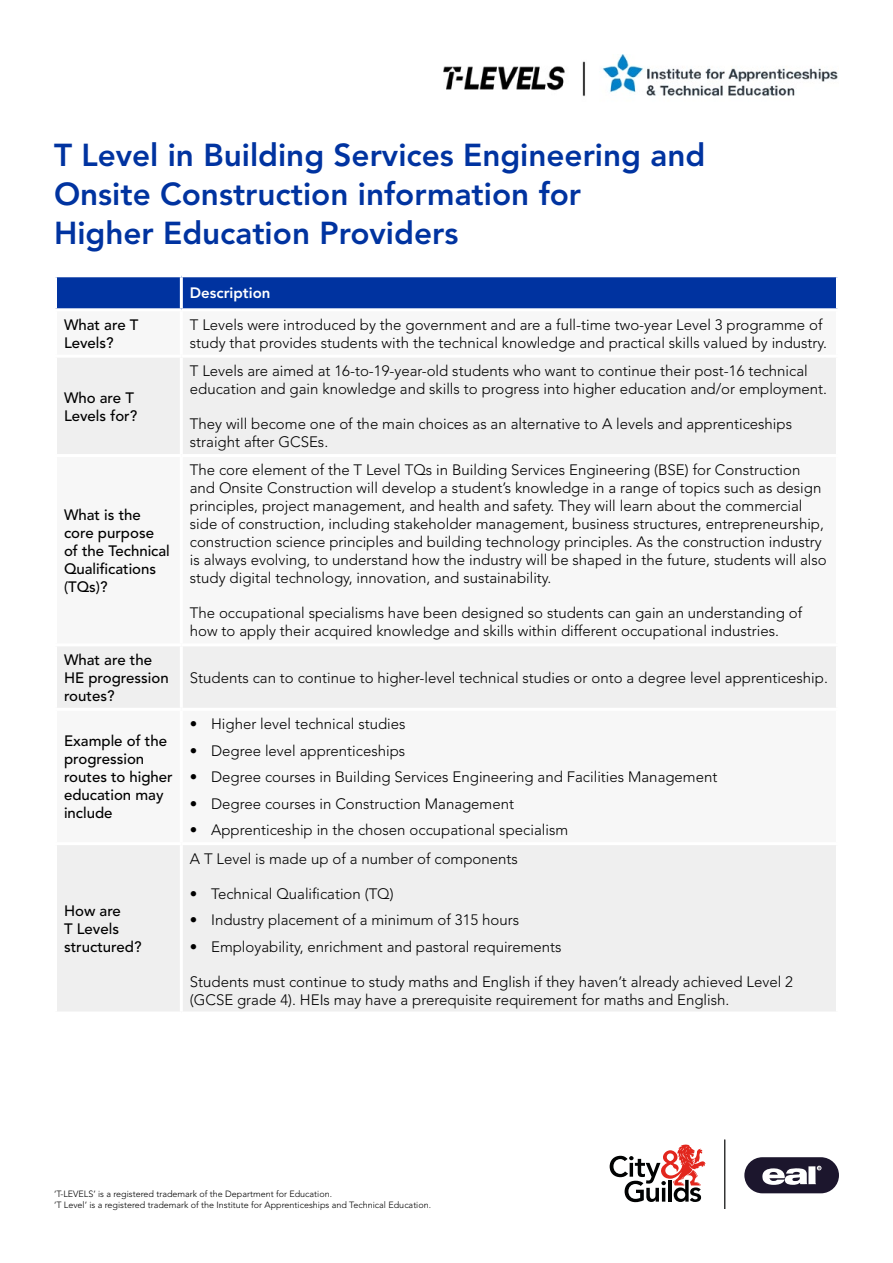
<style>
.page{position:relative;width:893px;height:1263px;background:#fff}
.page>*{position:absolute;margin:0;border:0;box-sizing:border-box;transform-origin:0 0}
.t1{font:800 31.5px/39px "Avenir LT Std";color:#0033a0}
.t2{font:300 15px/18px "Avenir LT Std";color:#000}
.t3{font:500 15px/18px "Avenir LT Std";color:#000}
.t4{font:800 15px "Avenir LT Std";color:#fff}
.t5{font:300 9px/10.8px "Avenir LT Std";color:#000}
.t6{font:900 2.85px "Avenir";color:#fff}
</style>
<div class="page">
<svg style="left:610px;top:1144px;width:96px;height:58px"></svg>
<svg style="left:724px;top:1139px;width:1px;height:70px"></svg>
<div style="left:744px;top:1157px;width:95px;height:36px;background:#1c162d;border-radius:18px"></div>
<svg style="left:762px;top:1166px;width:59px;height:19px"></svg>
<img style="left:443px;top:54px;width:395px;height:43px">
<div style="left:57px;top:277px;width:779px;height:31px;background:#0033a0"></div>
<div style="left:57px;top:358px;width:779px;height:653px;background:#efefef"></div>
<hr style="left:180px;top:277px;width:3px;height:31px;background:#fff">
<hr style="left:180px;top:358px;width:3px;height:96px;background:#fff">
<hr style="left:54px;top:454px;width:127px;height:3px;background:#fff">
<hr style="left:181px;top:454px;width:658px;height:3px;background:#fff">
<hr style="left:180px;top:457px;width:3px;height:186px;background:#fff">
<hr style="left:54px;top:643px;width:127px;height:3px;background:#fff">
<hr style="left:181px;top:643px;width:658px;height:3px;background:#fff">
<hr style="left:180px;top:646px;width:3px;height:62px;background:#fff">
<hr style="left:54px;top:708px;width:127px;height:3px;background:#fff">
<hr style="left:181px;top:708px;width:658px;height:3px;background:#fff">
<hr style="left:180px;top:711px;width:3px;height:131px;background:#fff">
<hr style="left:54px;top:842px;width:127px;height:3px;background:#fff">
<hr style="left:181px;top:842px;width:658px;height:3px;background:#fff">
<hr style="left:180px;top:845px;width:3px;height:166px;background:#fff">
<h1 class="t1" style="left:54px;top:136px;width:653px">T Level in Building Services Engineering and<br>Onsite Construction information for<br>Higher Education Providers</h1>
<p class="t4" style="left:190px;top:284px;width:82px">Description</p>
<p class="t3" style="left:64px;top:316px;width:76px">What are T<br>Levels?</p>
<p class="t2" style="left:190px;top:316px;width:639px">T Levels were introduced by the government and are a full-time two-year Level 3 programme of study that provides students with the technical knowledge and practical skills valued by industry.</p>
<p class="t3" style="left:64px;top:389px;width:75px">Who are T<br>Levels for?</p>
<p class="t2" style="left:190px;top:362px;width:639px">T Levels are aimed at 16-to-19-year-old students who want to continue their post-16 technical education and gain knowledge and skills to progress into higher education and/or employment.</p>
<p class="t2" style="left:190px;top:415px;width:604px">They will become one of the main choices as an alternative to A levels and apprenticeships straight after GCSEs.</p>
<p class="t3" style="left:64px;top:506px;width:107px">What is the core purpose of the Technical<br>Qualifications (TQs)?</p>
<p class="t3" style="left:64px;top:651px;width:106px">What are the<br>HE progression routes?</p>
<p class="t3" style="left:64px;top:732px;width:110px">Example of the progression routes to higher education may include</p>
<p class="t3" style="left:64px;top:902px;width:79px">How are<br>T Levels structured?</p>
<p class="t2" style="left:190px;top:461px;width:638px">The core element of the T Level TQs in Building Services Engineering (BSE) for Construction and Onsite Construction will develop a student’s knowledge in a range of topics such as design principles, project management, and health and safety. They will learn about the commercial side of construction, including stakeholder management, business structures, entrepreneurship, construction science principles and building technology principles. As the construction industry is always evolving, to understand how the industry will be shaped in the future, students will also study digital technology, innovation, and sustainability.</p>
<p class="t2" style="left:190px;top:604px;width:614px">The occupational specialisms have been designed so students can gain an understanding of how to apply their acquired knowledge and skills within different occupational industries.</p>
<p class="t2" style="left:190px;top:669px;width:640px">Students can to continue to higher-level technical studies or onto a degree level apprenticeship.</p>
<p class="t2" style="left:190px;top:715px;width:217px">• Higher level technical studies</p>
<p class="t2" style="left:190px;top:741px;width:217px">• Degree level apprenticeships</p>
<p class="t2" style="left:190px;top:768px;width:529px">• Degree courses in Building Services Engineering and Facilities Management</p>
<p class="t2" style="left:190px;top:794px;width:326px">• Degree courses in Construction Management</p>
<p class="t2" style="left:190px;top:821px;width:380px">• Apprenticeship in the chosen occupational specialism</p>
<p class="t2" style="left:190px;top:849px;width:330px">A T Level is made up of a number of components</p>
<p class="t2" style="left:190px;top:884px;width:205px">• Technical Qualification (TQ)</p>
<p class="t2" style="left:190px;top:911px;width:331px">• Industry placement of a minimum of 315 hours</p>
<p class="t2" style="left:190px;top:937px;width:373px">• Employability, enrichment and pastoral requirements</p>
<p class="t2" style="left:190px;top:972px;width:605px">Students must continue to study maths and English if they haven’t already achieved Level 2 (GCSE grade 4). HEIs may have a prerequisite requirement for maths and English.</p>
<p class="t6" style="left:818px;top:1166px;width:3px">R</p>
<p class="t5" style="left:54px;top:1188px;width:379px">‘T-LEVELS’ is a registered trademark of the Department for Education.<br>‘T Level’ is a registered trademark of the Institute for Apprenticeships and Technical Education.</p>
</div>
